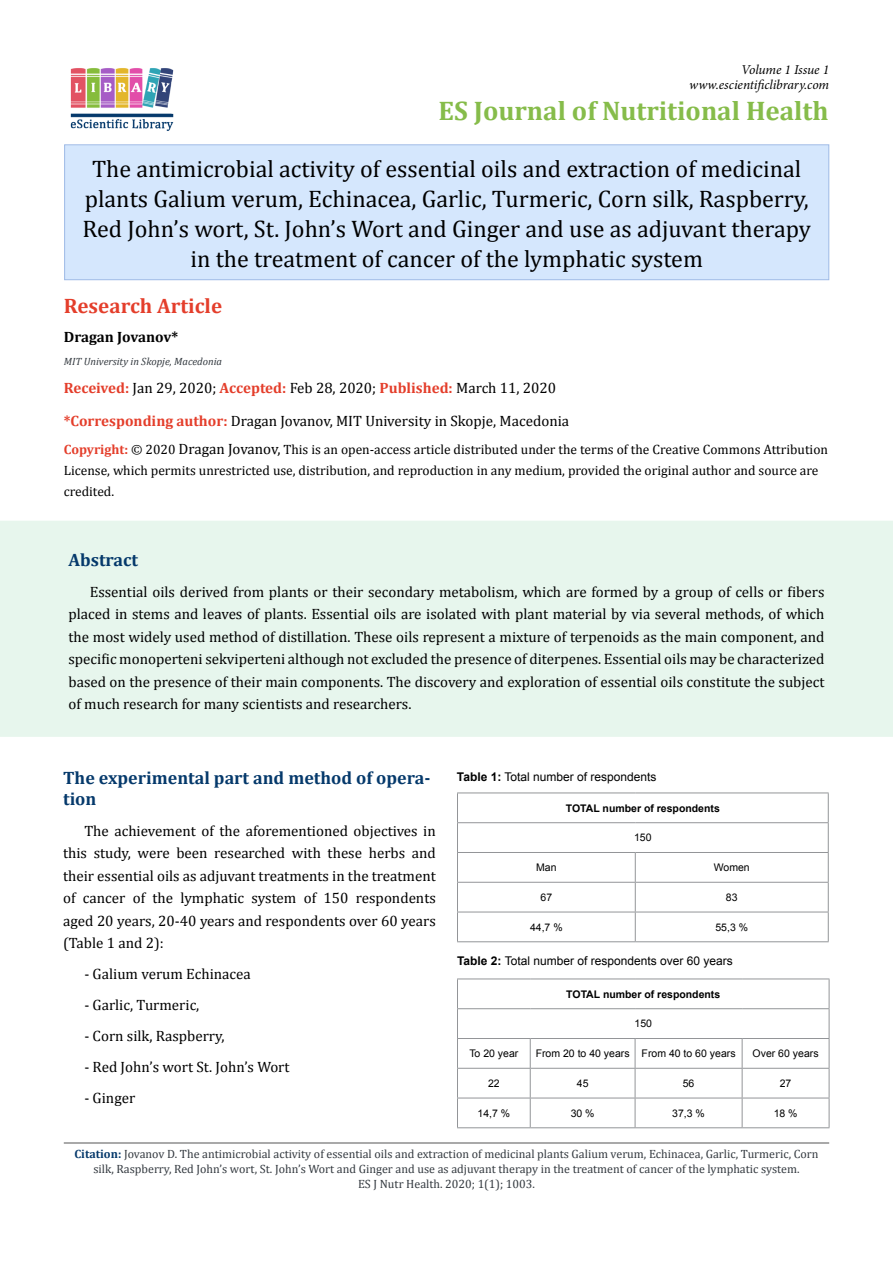
<style>
.page{position:relative;width:893px;height:1263px;background:#fff}
.page>*{position:absolute;margin:0;border:0;box-sizing:border-box;transform-origin:0 0}
.t1{font:700 27px "Cambria";color:#86bc4a}
.t2{font:24px/30px "Cambria";color:#000;text-align:center}
.t3{font:700 21px "Cambria";color:#e43e2b}
.t4{font:700 18px/21px "Cambria";color:#05396b}
.t5{font:15px/22.5px "Cambria";color:#000;text-align:justify}
.t6{font:700 15px "Cambria";color:#000}
.t7{font:13.5px/21px "Cambria";color:#000}
.t8{font:italic 13.5px/15px "Minion Pro";letter-spacing:-.01em;color:#000;text-align:right}
.t9{font:12px/15px "Cambria";color:#343a40;text-align:center}
.t10{font:12px "Arial";color:#000}
.t11{font:10.5px "Arial";color:#000}
.t12{font:700 10.5px "Arial";color:#000}
.t13{font:italic 10.5px "Cambria";color:#343a40}
.s1{font-weight:700;color:#e43e2b}
.s2{font-size:15px}
.s3{font-weight:700}
.s4{font-weight:700;color:#05396b}
</style>
<div class="page">
<hr style="left:64px;top:1142px;width:765px;height:1px;background:#000">
<hr style="left:64px;top:1143px;width:765px;height:1px;background:#000">
<img style="left:70px;top:68px;width:104px;height:63px">
<div style="left:0;top:521px;width:893px;height:216px;background:#e7f6ed"></div>
<div style="left:65px;top:145px;width:764px;height:135px;background:#d5e7fd"></div>
<div style="left:64px;top:144px;width:765px;height:136px;border:1px solid #a0bbe6"></div>
<hr style="left:457px;top:792px;width:178px;height:1px;background:#939598">
<hr style="left:635px;top:792px;width:194px;height:1px;background:#939598">
<hr style="left:457px;top:822px;width:178px;height:1px;background:#939598">
<hr style="left:635px;top:822px;width:194px;height:1px;background:#939598">
<hr style="left:457px;top:852px;width:178px;height:1px;background:#939598">
<hr style="left:635px;top:852px;width:194px;height:1px;background:#939598">
<hr style="left:457px;top:882px;width:178px;height:1px;background:#939598">
<hr style="left:635px;top:882px;width:194px;height:1px;background:#939598">
<hr style="left:457px;top:912px;width:178px;height:1px;background:#939598">
<svg style="left:457px;top:793px;width:1px;height:148px"></svg>
<hr style="left:635px;top:912px;width:194px;height:1px;background:#939598">
<svg style="left:635px;top:853px;width:1px;height:88px"></svg>
<svg style="left:828px;top:793px;width:1px;height:148px"></svg>
<hr style="left:457px;top:941px;width:178px;height:1px;background:#939598">
<hr style="left:635px;top:941px;width:194px;height:1px;background:#939598">
<hr style="left:457px;top:978px;width:73px;height:1px;background:#939598">
<hr style="left:530px;top:978px;width:105px;height:1px;background:#939598">
<hr style="left:635px;top:978px;width:107px;height:1px;background:#939598">
<hr style="left:742px;top:978px;width:87px;height:1px;background:#939598">
<hr style="left:457px;top:1008px;width:73px;height:1px;background:#939598">
<hr style="left:530px;top:1008px;width:105px;height:1px;background:#939598">
<hr style="left:635px;top:1008px;width:107px;height:1px;background:#939598">
<hr style="left:742px;top:1008px;width:87px;height:1px;background:#939598">
<hr style="left:457px;top:1038px;width:73px;height:1px;background:#939598">
<hr style="left:530px;top:1038px;width:105px;height:1px;background:#939598">
<hr style="left:635px;top:1038px;width:107px;height:1px;background:#939598">
<hr style="left:742px;top:1038px;width:87px;height:1px;background:#939598">
<hr style="left:457px;top:1068px;width:73px;height:1px;background:#939598">
<hr style="left:530px;top:1068px;width:105px;height:1px;background:#939598">
<hr style="left:635px;top:1068px;width:107px;height:1px;background:#939598">
<hr style="left:742px;top:1068px;width:87px;height:1px;background:#939598">
<hr style="left:457px;top:1098px;width:73px;height:1px;background:#939598">
<svg style="left:457px;top:979px;width:1px;height:148px"></svg>
<hr style="left:530px;top:1098px;width:105px;height:1px;background:#939598">
<svg style="left:530px;top:1039px;width:1px;height:88px"></svg>
<hr style="left:635px;top:1098px;width:107px;height:1px;background:#939598">
<svg style="left:635px;top:1039px;width:1px;height:88px"></svg>
<hr style="left:742px;top:1098px;width:87px;height:1px;background:#939598">
<svg style="left:742px;top:1039px;width:1px;height:88px"></svg>
<svg style="left:829px;top:979px;width:1px;height:148px"></svg>
<hr style="left:457px;top:1127px;width:73px;height:1px;background:#939598">
<hr style="left:530px;top:1127px;width:105px;height:1px;background:#939598">
<hr style="left:635px;top:1127px;width:107px;height:1px;background:#939598">
<hr style="left:742px;top:1127px;width:87px;height:1px;background:#939598">
<p class="t8" style="left:689px;top:62px;width:141px">Volume 1 Issue 1 www.escientificlibrary.com</p>
<h1 class="t1" style="left:438px;top:92px;width:392px">ES Journal of Nutritional Health</h1>
<p class="t2" style="left:83px;top:153px;width:730px">The antimicrobial activity of essential oils and extraction of medicinal plants Galium verum, Echinacea, Garlic, Turmeric, Corn silk, Raspberry, Red John’s wort, St. John’s Wort and Ginger and use as adjuvant therapy in the treatment of cancer of the lymphatic system</p>
<h3 class="t3" style="left:64px;top:291px;width:160px">Research Article</h3>
<p class="t6" style="left:64px;top:326px;width:116px">Dragan Jovanov*</p>
<p class="t13" style="left:64px;top:354px;width:160px">MIT University in Skopje, Macedonia</p>
<p class="t5" style="left:64px;top:377px;width:494px"><span class="s1">Received:</span> Jan 29, 2020; <span class="s1">Accepted:</span> Feb 28, 2020; <span class="s1">Published:</span> March 11, 2020</p>
<p class="t5" style="left:64px;top:409px;width:507px"><span class="s1">*Corresponding author:</span> Dragan Jovanov, MIT University in Skopje, Macedonia</p>
<p class="t7" style="left:64px;top:439px;width:766px"><span class="s1">Copyright:</span> © 2020 <span class="s2">Dragan Jovanov,</span> This is an open-access article distributed under the terms of the Creative Commons Attribution<br>License, which permits unrestricted use, distribution, and reproduction in any medium, provided the original author and source are credited.</p>
<p class="t4" style="left:68px;top:549px;width:71px">Abstract</p>
<p class="t5" style="left:69px;top:580px;width:757px;text-indent:21px">Essential oils derived from plants or their secondary metabolism, which are formed by a group of cells or fibers placed in stems and leaves of plants. Essential oils are isolated with plant material by via several methods, of which the most widely used method of distillation. These oils represent a mixture of terpenoids as the main component, and specific monoperteni sekviperteni although not excluded the presence of diterpenes. Essential oils may be characterized based on the presence of their main components. The discovery and exploration of essential oils constitute the subject of much research for many scientists and researchers.</p>
<p class="t4" style="left:63px;top:766px;width:369px">The experimental part and method of opera&shy;tion</p>
<p class="t5" style="left:63px;top:819px;width:374px;text-indent:21px">The achievement of the aforementioned objectives in this study, were been researched with these herbs and their essential oils as adjuvant treatments in the treatment of cancer of the lymphatic system of 150 respondents aged 20 years, 20-40 years and respondents over 60 years (Table 1 and 2):</p>
<p class="t5" style="left:84px;top:963px;width:168px">- Galium verum Echinacea</p>
<p class="t5" style="left:84px;top:994px;width:117px">- Garlic, Turmeric,</p>
<p class="t5" style="left:84px;top:1025px;width:142px">- Corn silk, Raspberry,</p>
<p class="t5" style="left:84px;top:1056px;width:207px">- Red John’s wort St. John’s Wort</p>
<p class="t5" style="left:84px;top:1087px;width:52px">- Ginger</p>
<p class="t10" style="left:457px;top:769px;width:201px"><span class="s3">Table 1:</span> Total number of respondents</p>
<p class="t12" style="left:566px;top:801px;width:156px">TOTAL number of respondents</p>
<p class="t11" style="left:634px;top:831px;width:19px">150</p>
<p class="t11" style="left:536px;top:861px;width:22px">Man</p>
<p class="t11" style="left:714px;top:861px;width:37px">Women</p>
<p class="t11" style="left:541px;top:890px;width:13px">67</p>
<p class="t11" style="left:726px;top:890px;width:13px">83</p>
<p class="t11" style="left:530px;top:920px;width:34px">44,7 %</p>
<p class="t11" style="left:715px;top:920px;width:34px">55,3 %</p>
<p class="t10" style="left:457px;top:953px;width:277px"><span class="s3">Table 2:</span> Total number of respondents over 60 years</p>
<p class="t12" style="left:566px;top:987px;width:156px">TOTAL number of respondents</p>
<p class="t11" style="left:634px;top:1017px;width:19px">150</p>
<p class="t11" style="left:469px;top:1047px;width:51px">To 20 year</p>
<p class="t11" style="left:536px;top:1047px;width:201px">From 20 to 40 years From 40 to 60 years</p>
<p class="t11" style="left:753px;top:1047px;width:67px">Over 60 years</p>
<p class="t11" style="left:488px;top:1076px;width:13px">22</p>
<p class="t11" style="left:577px;top:1076px;width:13px">45</p>
<p class="t11" style="left:683px;top:1076px;width:13px">56</p>
<p class="t11" style="left:780px;top:1076px;width:13px">27</p>
<p class="t11" style="left:477px;top:1106px;width:34px">14,7 %</p>
<p class="t11" style="left:571px;top:1106px;width:25px">30 %</p>
<p class="t11" style="left:672px;top:1106px;width:34px">37,3 %</p>
<p class="t11" style="left:774px;top:1106px;width:25px">18 %</p>
<p class="t9" style="left:74px;top:1147px;width:746px"><span class="s4">Citation:</span> Jovanov D. The antimicrobial activity of essential oils and extraction of medicinal plants Galium verum, Echinacea, Garlic, Turmeric, Corn silk, Raspberry, Red John’s wort, St. John’s Wort and Ginger and use as adjuvant therapy in the treatment of cancer of the lymphatic system.<br>ES J Nutr Health. 2020; 1(1); 1003.</p>
</div>
